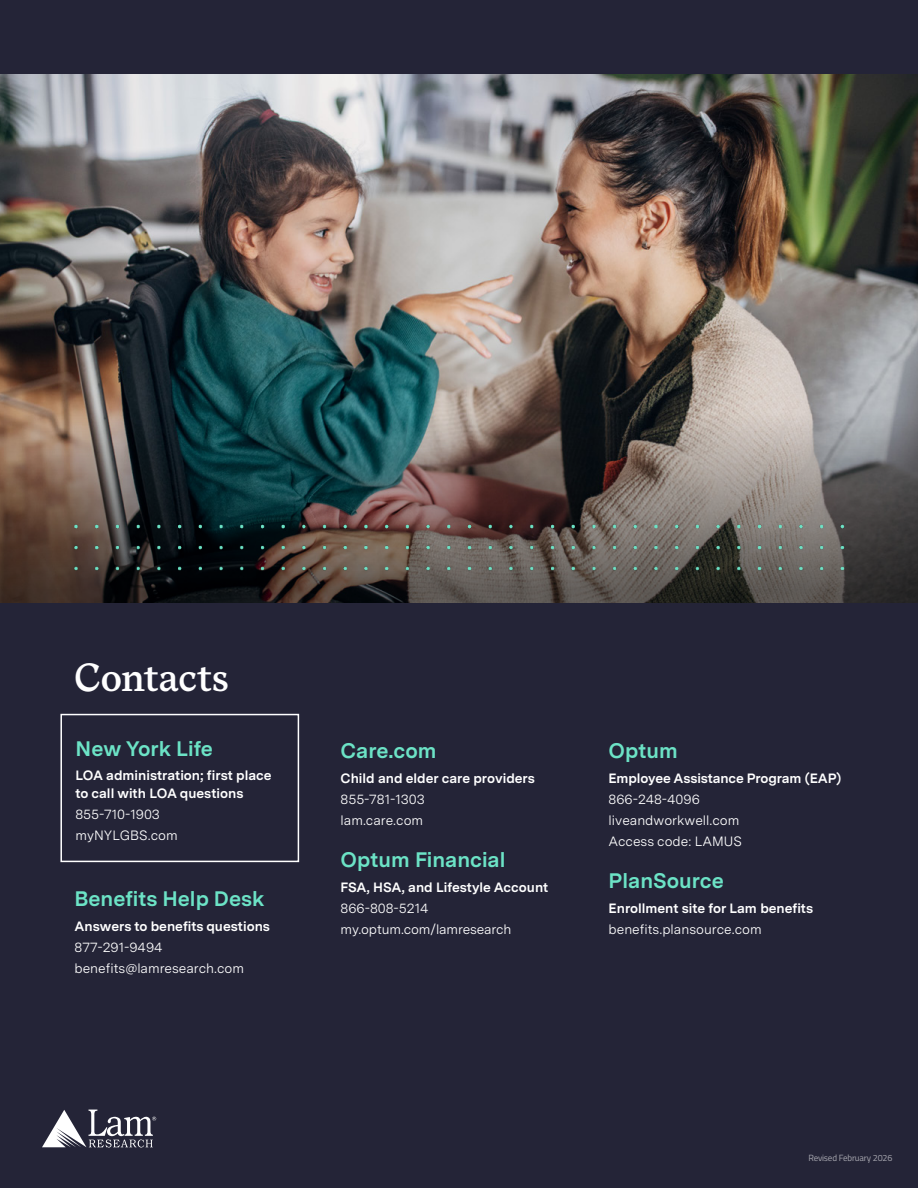
<style>
.page{position:relative;width:918px;height:1188px;background:#fff}
.page>*{position:absolute;margin:0;border:0;box-sizing:border-box;transform-origin:0 0}
.t1{font:600 39px "Messina Serif";letter-spacing:-.01em;color:#fff}
.t2{font:700 21px "Messina Sans";color:#6ce3c6}
.t3{font:13.5px/21px "Messina Sans";color:#fff}
.t4{font:700 13.5px/18px "Messina Sans";color:#fff}
.t5{font:9px "Titillium";letter-spacing:-.02em;color:#a7a7af}
</style>
<div class="page">
<img style="left:0;top:74px;width:918px;height:324px">
<img style="left:0;top:398px;width:918px;height:206px">
<div style="left:0;top:604px;width:918px;height:584px;background:#242437"></div>
<svg style="left:42px;top:1110px;width:114px;height:38px"></svg>
<div style="left:60px;top:714px;width:239px;height:148px;border:2px solid #fff"></div>
<img style="left:65px;top:515px;width:783px;height:62px">
<div style="left:0;top:0;width:918px;height:74px;background:#242437"></div>
<h1 class="t1" style="left:75px;top:649px;width:156px">Contacts</h1>
<h2 class="t2" style="left:75px;top:733px;width:139px">New York Life</h2>
<p class="t4" style="left:75px;top:766px;width:198px">LOA administration; first place to call with LOA questions</p>
<p class="t3" style="left:75px;top:804px;width:104px">855-710-1903 myNYLGBS.com</p>
<h2 class="t2" style="left:75px;top:883px;width:192px">Benefits Help Desk</h2>
<p class="t4" style="left:75px;top:916px;width:197px">Answers to benefits questions</p>
<p class="t3" style="left:75px;top:936px;width:171px">877-291-9494 benefits@lamresearch.com</p>
<h2 class="t2" style="left:341px;top:735px;width:97px">Care.com</h2>
<p class="t4" style="left:341px;top:768px;width:196px">Child and elder care providers</p>
<p class="t3" style="left:341px;top:788px;width:86px">855-781-1303 lam.care.com</p>
<h2 class="t2" style="left:341px;top:845px;width:166px">Optum Financial</h2>
<p class="t4" style="left:341px;top:878px;width:209px">FSA, HSA, and Lifestyle Account</p>
<p class="t3" style="left:341px;top:898px;width:172px">866-808-5214 my.optum.com/lamresearch</p>
<h2 class="t2" style="left:609px;top:735px;width:71px">Optum</h2>
<p class="t4" style="left:609px;top:768px;width:234px">Employee Assistance Program (EAP)</p>
<p class="t3" style="left:609px;top:788px;width:135px">866-248-4096 liveandworkwell.com<br>Access code: LAMUS</p>
<h2 class="t2" style="left:609px;top:866px;width:117px">PlanSource</h2>
<p class="t4" style="left:609px;top:899px;width:206px">Enrollment site for Lam benefits</p>
<p class="t3" style="left:609px;top:919px;width:155px">benefits.plansource.com</p>
<p class="t5" style="left:808px;top:1152px;width:85px">Revised February 2026</p>
</div>
